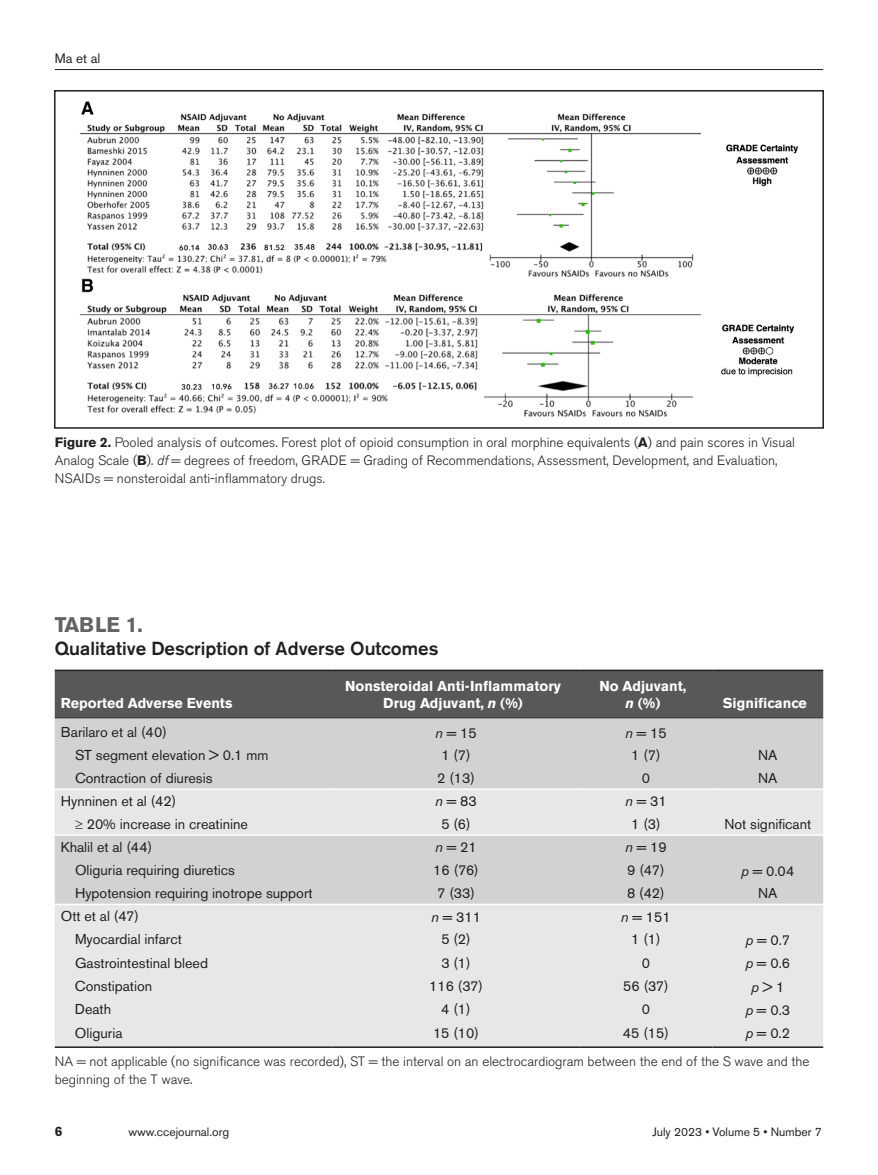
<style>
.page{position:relative;width:878px;height:1175px;background:#fff}
.page>*{position:absolute;margin:0;border:0;box-sizing:border-box;transform-origin:0 0}
.t1{font:700 21px "Akzidenz Grotesk BE";color:#636366}
.t2{font:500 18.75px "Akzidenz Grotesk BE";color:#231f20}
.t3{font:14.25px "Akzidenz Grotesk BE";color:#231f20}
.t4{font:700 14.25px/17.2px "Akzidenz Grotesk BE";color:#fff;text-align:center}
.t5{font:300 13.5px/18px "Akzidenz Grotesk BE";color:#231f20}
.t6{font:13.5px "Akzidenz Grotesk BE";color:#231f20}
.t7{font:700 13.5px "Akzidenz Grotesk BE";color:#231f20}
.t8{font:12px "Akzidenz Grotesk BE";color:#231f20}
.s1{font-weight:700}
.s2{font-family:"Akzidenz Grotesk";font-style:italic}
.s3{font-style:italic}
</style>
<div class="page">
<hr style="left:55px;top:69px;width:768px;height:1px;background:#231f20">
<div style="left:55px;top:671px;width:768px;height:46px;background:#57585a"></div>
<div style="left:55px;top:718px;width:768px;height:70px;background:#d1d2d4"></div>
<svg style="left:55px;top:790px;width:768px;height:256px;background:#e0e1e3"></svg>
<hr style="left:333px;top:669px;width:247px;height:2px;background:#231f20">
<hr style="left:580px;top:669px;width:132px;height:2px;background:#231f20">
<hr style="left:712px;top:669px;width:111px;height:2px;background:#231f20">
<hr style="left:55px;top:669px;width:278px;height:2px;background:#231f20">
<hr style="left:55px;top:1046px;width:278px;height:2px;background:#231f20">
<hr style="left:333px;top:1046px;width:247px;height:2px;background:#231f20">
<hr style="left:580px;top:1046px;width:132px;height:2px;background:#231f20">
<hr style="left:712px;top:1046px;width:111px;height:2px;background:#231f20">
<hr style="left:55px;top:717px;width:278px;height:1px;background:#231f20">
<hr style="left:333px;top:717px;width:247px;height:1px;background:#231f20">
<hr style="left:580px;top:717px;width:132px;height:1px;background:#231f20">
<hr style="left:712px;top:717px;width:111px;height:1px;background:#231f20">
<hr style="left:55px;top:834px;width:278px;height:2px;background:#fff">
<hr style="left:333px;top:834px;width:247px;height:2px;background:#fff">
<hr style="left:580px;top:834px;width:132px;height:2px;background:#fff">
<hr style="left:712px;top:834px;width:111px;height:2px;background:#fff">
<hr style="left:55px;top:903px;width:278px;height:2px;background:#fff">
<hr style="left:333px;top:903px;width:247px;height:2px;background:#fff">
<hr style="left:580px;top:903px;width:132px;height:2px;background:#fff">
<hr style="left:712px;top:903px;width:111px;height:2px;background:#fff">
<img style="left:79px;top:101px;width:720px;height:316px">
<div style="left:54px;top:90px;width:770px;height:339px;border:2px solid #231f20"></div>
<p class="t6" style="left:55px;top:50px;width:47px">Ma et al</p>
<p class="t5" style="left:55px;top:433px;width:741px"><span class="s1">Figure 2.</span> Pooled analysis of outcomes. Forest plot of opioid consumption in oral morphine equivalents (<span class="s1">A</span>) and pain scores in Visual<br>Analog Scale (<span class="s1">B</span>). <span class="s2">df</span> = degrees of freedom, GRADE = Grading of Recommendations, Assessment, Development, and Evaluation,<br>NSAIDs = nonsteroidal anti-inflammatory drugs.</p>
<h1 class="t1" style="left:55px;top:612px;width:89px">TABLE 1.</h1>
<h2 class="t2" style="left:55px;top:636px;width:385px">Qualitative Description of Adverse Outcomes</h2>
<p class="t4" style="left:61px;top:694px;width:173px">Reported Adverse Events</p>
<p class="t4" style="left:345px;top:677px;width:217px">Nonsteroidal Anti-Inflammatory<br>Drug Adjuvant, <span class="s3">n</span> (%)</p>
<p class="t4" style="left:599px;top:677px;width:88px">No Adjuvant, <span class="s3">n</span> (%)</p>
<p class="t4" style="left:722px;top:694px;width:86px">Significance</p>
<p class="t3" style="left:61px;top:723px;width:108px">Barilaro et al (40)</p>
<p class="t3" style="left:435px;top:724px;width:43px"><span class="s3">n</span> = 15</p>
<p class="t3" style="left:625px;top:724px;width:43px"><span class="s3">n</span> = 15</p>
<p class="t3" style="left:75px;top:747px;width:195px">ST segment elevation &gt; 0.1 mm</p>
<p class="t3" style="left:441px;top:747px;width:31px">1 (7)</p>
<p class="t3" style="left:631px;top:747px;width:31px">1 (7)</p>
<p class="t3" style="left:758px;top:747px;width:21px">NA</p>
<p class="t3" style="left:75px;top:769px;width:139px">Contraction of diuresis</p>
<p class="t3" style="left:437px;top:769px;width:39px">2 (13)</p>
<p class="t3" style="left:641px;top:769px;width:10px">0</p>
<p class="t3" style="left:758px;top:769px;width:21px">NA</p>
<p class="t3" style="left:61px;top:792px;width:117px">Hynninen et al (42)</p>
<p class="t3" style="left:435px;top:793px;width:43px"><span class="s3">n</span> = 83</p>
<p class="t3" style="left:625px;top:793px;width:43px"><span class="s3">n</span> = 31</p>
<p class="t3" style="left:75px;top:815px;width:174px">≥ 20% increase in creatinine</p>
<p class="t3" style="left:441px;top:815px;width:31px">5 (6)</p>
<p class="t3" style="left:631px;top:815px;width:31px">1 (3)</p>
<p class="t3" style="left:724px;top:815px;width:88px">Not significant</p>
<p class="t3" style="left:61px;top:838px;width:93px">Khalil et al (44)</p>
<p class="t3" style="left:435px;top:839px;width:43px"><span class="s3">n</span> = 21</p>
<p class="t3" style="left:625px;top:839px;width:43px"><span class="s3">n</span> = 19</p>
<p class="t3" style="left:75px;top:861px;width:161px">Oliguria requiring diuretics</p>
<p class="t3" style="left:433px;top:861px;width:47px">16 (76)</p>
<p class="t3" style="left:627px;top:861px;width:39px">9 (47)</p>
<p class="t3" style="left:741px;top:862px;width:55px"><span class="s3">p</span> = 0.04</p>
<p class="t3" style="left:75px;top:885px;width:239px">Hypotension requiring inotrope support</p>
<p class="t3" style="left:437px;top:885px;width:39px">7 (33)</p>
<p class="t3" style="left:627px;top:885px;width:39px">8 (42)</p>
<p class="t3" style="left:758px;top:885px;width:21px">NA</p>
<p class="t3" style="left:61px;top:907px;width:80px">Ott et al (47)</p>
<p class="t3" style="left:431px;top:908px;width:51px"><span class="s3">n</span> = 311</p>
<p class="t3" style="left:621px;top:908px;width:51px"><span class="s3">n</span> = 151</p>
<p class="t3" style="left:75px;top:931px;width:108px">Myocardial infarct</p>
<p class="t3" style="left:441px;top:931px;width:31px">5 (2)</p>
<p class="t3" style="left:631px;top:931px;width:31px">1 (1)</p>
<p class="t3" style="left:745px;top:931px;width:46px"><span class="s3">p</span> = 0.7</p>
<p class="t3" style="left:75px;top:954px;width:134px">Gastrointestinal bleed</p>
<p class="t3" style="left:441px;top:954px;width:31px">3 (1)</p>
<p class="t3" style="left:641px;top:954px;width:10px">0</p>
<p class="t3" style="left:745px;top:954px;width:46px"><span class="s3">p</span> = 0.6</p>
<p class="t3" style="left:75px;top:977px;width:79px">Constipation</p>
<p class="t3" style="left:429px;top:977px;width:55px">116 (37)</p>
<p class="t3" style="left:623px;top:977px;width:47px">56 (37)</p>
<p class="t3" style="left:751px;top:978px;width:35px"><span class="s3">p</span> &gt; 1</p>
<p class="t3" style="left:75px;top:1000px;width:38px">Death</p>
<p class="t3" style="left:441px;top:1000px;width:31px">4 (1)</p>
<p class="t3" style="left:641px;top:1000px;width:10px">0</p>
<p class="t3" style="left:745px;top:1001px;width:46px"><span class="s3">p</span> = 0.3</p>
<p class="t3" style="left:75px;top:1024px;width:49px">Oliguria</p>
<p class="t3" style="left:433px;top:1024px;width:48px">15 (10)</p>
<p class="t3" style="left:622px;top:1024px;width:48px">45 (15)</p>
<p class="t3" style="left:745px;top:1024px;width:46px"><span class="s3">p</span> = 0.2</p>
<p class="t5" style="left:55px;top:1052px;width:756px">NA = not applicable (no significance was recorded), ST = the interval on an electrocardiogram between the end of the S wave and the beginning of the T wave.</p>
<p class="t7" style="left:55px;top:1123px;width:9px">6</p>
<p class="t8" style="left:128px;top:1125px;width:102px">www.ccejournal.org</p>
<p class="t8" style="left:652px;top:1125px;width:171px">July 2023 • Volume 5 • Number 7</p>
</div>
